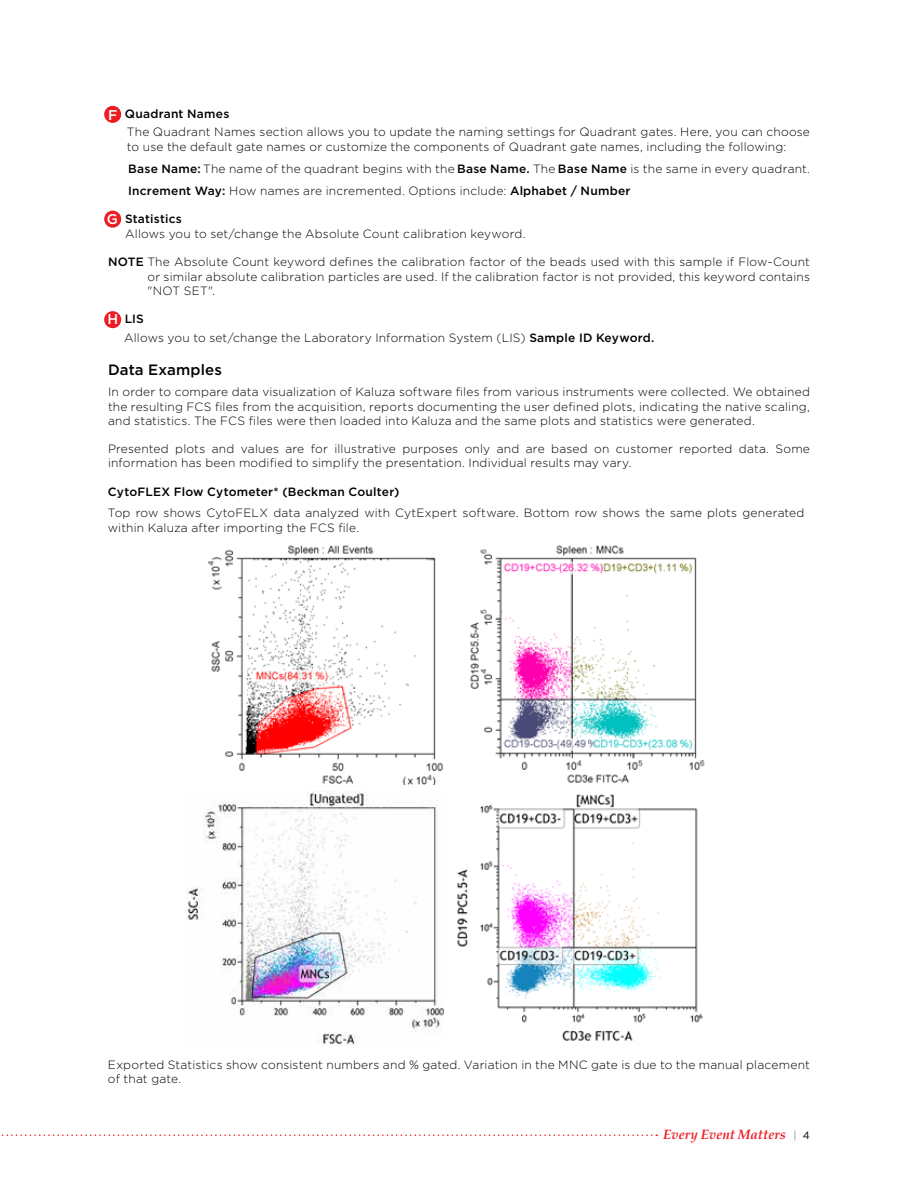
<style>
.page{position:relative;width:918px;height:1188px;background:#fff}
.page>*{position:absolute;margin:0;border:0;box-sizing:border-box;transform-origin:0 0}
.t1{font:500 15px "Gotham";letter-spacing:.01em;color:#000}
.t2{font:500 14.25px "Gotham";color:#fff}
.t3{font:italic 700 13.5px "Palatino";color:#ed1d24}
.t4{font:300 12px/14.4px "Gotham";letter-spacing:.015em;color:#000}
.t5{font:500 12px "Gotham";letter-spacing:.015em;color:#000}
.s1{font-weight:500}
.s2{font-family:"Gotham";font-weight:400;font-style:normal;font-size:10.5px;color:#7e868c}
.s3{font-family:"Gotham";font-weight:400;font-style:normal;font-size:10.5px;color:#000}
</style>
<div class="page">
<svg style="left:1px;top:1134px;width:656px;height:2px"></svg>
<img style="left:470px;top:545px;width:235px;height:238px">
<img style="left:457px;top:794px;width:246px;height:247px">
<img style="left:209px;top:545px;width:234px;height:240px">
<img style="left:186px;top:792px;width:258px;height:254px">
<div style="left:104px;top:106px;width:17px;height:17px;background:#ed1d24;border-radius:50%"></div>
<div style="left:104px;top:211px;width:17px;height:17px;background:#ed1d24;border-radius:50%"></div>
<div style="left:104px;top:311px;width:17px;height:17px;background:#ed1d24;border-radius:50%"></div>
<p class="t4" style="left:127px;top:104px;width:685px;line-height:18.9px;text-indent:-19px">F. <span class="s1">Quadrant Names<br></span>The Quadrant Names section allows you to update the naming settings for Quadrant gates. Here, you can choose</p>
<p class="t4" style="left:127px;top:135px;width:685px;line-height:21.9px">to use the default gate names or customize the components of Quadrant gate names, including the following:<br><span class="s1">Base Name:</span> The name of the quadrant begins with the <span class="s1">Base Name.</span> The <span class="s1">Base Name</span> is the same in every quadrant.<br><span class="s1">Increment Way:</span> How names are incremented. Options include: <span class="s1">Alphabet / Number</span></p>
<p class="t4" style="left:125px;top:210px;width:402px;line-height:15.9px;text-indent:-17px">G. <span class="s1">Statistics<br></span>Allows you to set/change the Absolute Count calibration keyword.</p>
<p class="t4" style="left:147px;top:255px;width:664px;text-align:justify;text-indent:-39px"><span class="s1">NOTE</span> The Absolute Count keyword defines the calibration factor of the beads used with this sample if Flow-Count or similar absolute calibration particles are used. If the calibration factor is not provided, this keyword contains "NOT SET".</p>
<p class="t4" style="left:124px;top:309px;width:532px;line-height:18.9px;text-indent:-16px">H. <span class="s1">LIS<br></span>Allows you to set/change the Laboratory Information System (LIS) <span class="s1">Sample ID Keyword.</span></p>
<p class="t1" style="left:108px;top:360px;width:115px">Data Examples</p>
<p class="t4" style="left:108px;top:384px;width:704px;text-align:justify">In order to compare data visualization of Kaluza software files from various instruments were collected. We obtained the resulting FCS files from the acquisition, reports documenting the user defined plots, indicating the native scaling, and statistics. The FCS files were then loaded into Kaluza and the same plots and statistics were generated.</p>
<p class="t4" style="left:108px;top:441px;width:703px">Presented plots and values are for illustrative purposes only and are based on customer reported data. Some information has been modified to simplify the presentation. Individual results may vary.</p>
<p class="t5" style="left:108px;top:483px;width:293px">CytoFLEX Flow Cytometer* (Beckman Coulter)</p>
<p class="t4" style="left:108px;top:506px;width:698px">Top row shows CytoFELX data analyzed with CytExpert software. Bottom row shows the same plots generated within Kaluza after importing the FCS file.</p>
<p class="t2" style="left:108px;top:106px;width:11px">F</p>
<p class="t2" style="left:107px;top:210px;width:13px">G</p>
<p class="t2" style="left:107px;top:310px;width:12px">H</p>
<p class="t4" style="left:108px;top:1057px;width:703px">Exported Statistics show consistent numbers and % gated. Variation in the MNC gate is due to the manual placement of that gate.</p>
<p class="t3" style="left:663px;top:1123px;width:148px">Every Event Matters <span class="s2">|</span> <span class="s3">4</span></p>
</div>
